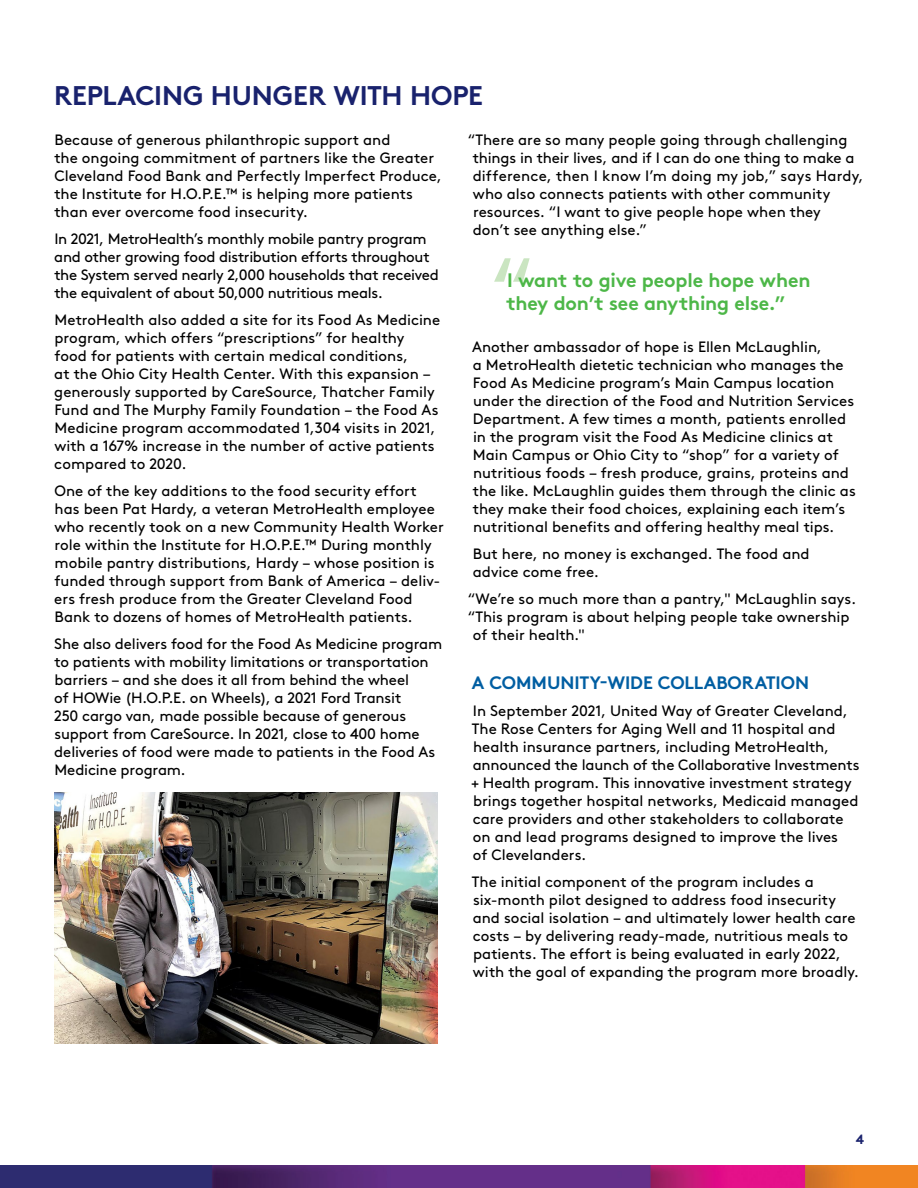
<style>
.page{position:relative;width:918px;height:1188px;background:#fff}
.page>*{position:absolute;margin:0;border:0;box-sizing:border-box;transform-origin:0 0}
.t1{font:90px "Brown";color:#cae5c1}
.t2{font:700 27px "Brown";letter-spacing:-.005em;color:#19226d}
.t3{font:700 19.5px/23.4px "Brown";letter-spacing:-.005em;color:#4db748}
.t4{font:700 18px "Brown";letter-spacing:-.005em;color:#005ea2}
.t5{font:15px/18px "Brown";color:#000}
.t6{font:15px/18px "Brown";letter-spacing:-.02em;color:#000}
.t7{font:700 13.5px "Brown";color:#19226d}
</style>
<div class="page">
<img style="left:0;top:1166px;width:918px;height:22px">
<img style="left:54px;top:793px;width:383px;height:250px">
<h2 class="t2" style="left:54px;top:73px;width:430px">REPLACING HUNGER WITH HOPE</h2>
<p class="t5" style="left:54px;top:130px;width:389px">Because of generous philanthropic support and<br>the ongoing commitment of partners like the Greater Cleveland Food Bank and Perfectly Imperfect Produce, the Institute for H.O.P.E.™ is helping more patients than ever overcome food insecurity.</p>
<p class="t6" style="left:54px;top:229px;width:386px">In 2021, MetroHealth’s monthly mobile pantry program and other growing food distribution efforts throughout the System served nearly 2,000 households that received the equivalent of about 50,000 nutritious meals.</p>
<p class="t5" style="left:54px;top:310px;width:387px">MetroHealth also added a site for its Food As Medicine program, which offers “prescriptions” for healthy food for patients with certain medical conditions,<br>at the Ohio City Health Center. With this expansion – generously supported by CareSource, Thatcher Family Fund and The Murphy Family Foundation – the Food As Medicine program accommodated 1,304 visits in 2021, with a 167% increase in the number of active patients compared to 2020.</p>
<p class="t5" style="left:54px;top:481px;width:391px">One of the key additions to the food security effort has been Pat Hardy, a veteran MetroHealth employee who recently took on a new Community Health Worker role within the Institute for H.O.P.E.™ During monthly mobile pantry distributions, Hardy – whose position is funded through support from Bank of America – deliv&shy;ers fresh produce from the Greater Cleveland Food Bank to dozens of homes of MetroHealth patients.</p>
<p class="t5" style="left:54px;top:634px;width:389px">She also delivers food for the Food As Medicine program to patients with mobility limitations or transportation barriers – and she does it all from behind the wheel<br>of HOWie (H.O.P.E. on Wheels), a 2021 Ford Transit<br>250 cargo van, made possible because of generous support from CareSource. In 2021, close to 400 home deliveries of food were made to patients in the Food As Medicine program.</p>
<p class="t5" style="left:473px;top:130px;width:392px;text-indent:-5px">“There are so many people going through challenging things in their lives, and if I can do one thing to make a difference, then I know I’m doing my job,” says Hardy, who also connects patients with other community resources. “I want to give people hope when they<br>don’t see anything else.”</p>
<h1 class="t1" style="left:490px;top:222px;width:46px">“</h1>
<h3 class="t3" style="left:506px;top:266px;width:306px">I want to give people hope when they don’t see anything else.”</h3>
<p class="t5" style="left:472px;top:337px;width:385px">Another ambassador of hope is Ellen McLaughlin,<br>a MetroHealth dietetic technician who manages the Food As Medicine program’s Main Campus location under the direction of the Food and Nutrition Services Department. A few times a month, patients enrolled in the program visit the Food As Medicine clinics at Main Campus or Ohio City to “shop” for a variety of nutritious foods – fresh produce, grains, proteins and the like. McLaughlin guides them through the clinic as they make their food choices, explaining each item’s nutritional benefits and offering healthy meal tips.</p>
<p class="t5" style="left:473px;top:544px;width:338px">But here, no money is exchanged. The food and advice come free.</p>
<p class="t5" style="left:468px;top:589px;width:390px">“We’re so much more than a pantry," McLaughlin says.</p>
<p class="t5" style="left:468px;top:607px;width:383px">“This program is about helping people take ownership</p>
<p class="t5" style="left:473px;top:625px;width:114px">of their health."</p>
<p class="t4" style="left:472px;top:668px;width:339px">A COMMUNITY-WIDE COLLABORATION</p>
<p class="t5" style="left:471px;top:700px;width:390px">In September 2021, United Way of Greater Cleveland, The Rose Centers for Aging Well and 11 hospital and health insurance partners, including MetroHealth, announced the launch of the Collaborative Investments + Health program. This innovative investment strategy brings together hospital networks, Medicaid managed care providers and other stakeholders to collaborate on and lead programs designed to improve the lives<br>of Clevelanders.</p>
<p class="t5" style="left:472px;top:871px;width:389px">The initial component of the program includes a six-month pilot designed to address food insecurity and social isolation – and ultimately lower health care costs – by delivering ready-made, nutritious meals to patients. The effort is being evaluated in early 2022, with the goal of expanding the program more broadly.</p>
<p class="t7" style="left:856px;top:1128px;width:10px">4</p>
</div>
